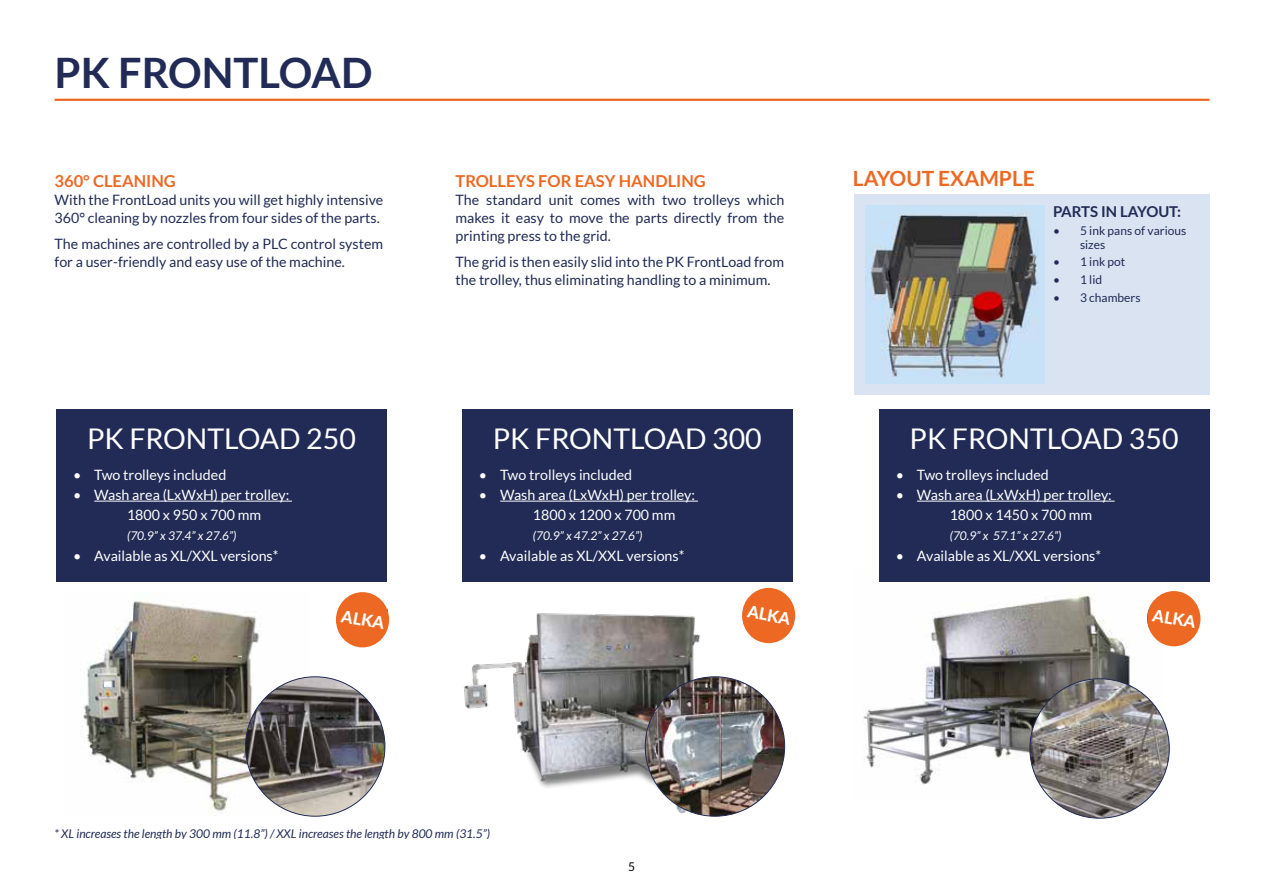
<style>
.page{position:relative;width:1263px;height:893px;background:#fff}
.page>*{position:absolute;margin:0;border:0;box-sizing:border-box;transform-origin:0 0}
.t1{font:700 42px "Lato";color:#212b55}
.t2{font:28.5px "Lato";color:#fff}
.t3{font:700 21px "Lato";color:#ed6923}
.t4{font:700 16.5px "Lato";color:#ed6923}
.t5{font:800 16.5px "Lato";color:#fff}
.t6{font:700 15px "Lato";color:#212b55}
.t7{font:14.25px/18px "Lato";color:#212b55}
.t8{font:14.25px/20.1px "Lato";color:#fff}
.t9{font:italic 12px "Lato";color:#212b55}
.t10{font:italic 12px "Lato";color:#fff}
.t11{font:12px/13.5px "Lato";color:#212b55}
.t12{font:12px "Lato";color:#000}
</style>
<div class="page">
<hr style="left:55px;top:99px;width:1154px;height:2px;background:#ed6923">
<div style="left:56px;top:409px;width:331px;height:173px;background:#212b55"></div>
<hr style="left:94px;top:501px;width:198px;height:1px;background:#fff">
<div style="left:462px;top:409px;width:331px;height:173px;background:#212b55"></div>
<hr style="left:500px;top:501px;width:198px;height:1px;background:#fff">
<div style="left:854px;top:194px;width:355px;height:201px;background:#dae3f2"></div>
<img style="left:866px;top:205px;width:178px;height:179px">
<img style="left:463px;top:609px;width:299px;height:206px">
<img style="left:645px;top:677px;width:140px;height:139px;border-radius:70px">
<img style="left:83px;top:600px;width:224px;height:215px">
<img style="left:245px;top:677px;width:140px;height:139px;border-radius:70px">
<img style="left:341px;top:595px;width:47px;height:46px">
<img style="left:745px;top:594px;width:47px;height:47px">
<img style="left:863px;top:593px;width:301px;height:208px">
<img style="left:1030px;top:679px;width:139px;height:139px;border-radius:70px">
<img style="left:1147px;top:594px;width:47px;height:47px">
<div style="left:879px;top:409px;width:330px;height:173px;background:#212b55"></div>
<hr style="left:917px;top:501px;width:198px;height:1px;background:#fff">
<div style="left:336px;top:592px;width:53px;height:55px;background:#ed6923;border-radius:50%"></div>
<div style="left:742px;top:588px;width:53px;height:55px;background:#ed6923;border-radius:50%"></div>
<div style="left:1147px;top:591px;width:53px;height:55px;background:#ed6923;border-radius:50%"></div>
<h1 class="t1" style="left:55px;top:49px;width:319px">PK FRONTLOAD</h1>
<p class="t4" style="left:55px;top:171px;width:123px">360° CLEANING</p>
<p class="t7" style="left:55px;top:190px;width:330px">With the FrontLoad units you will get highly intensive<br>360° cleaning by nozzles from four sides of the parts.</p>
<p class="t7" style="left:55px;top:235px;width:330px">The machines are controlled by a PLC control system for a user-friendly and easy use of the machine.</p>
<h2 class="t2" style="left:87px;top:423px;width:270px">PK FRONTLOAD 250</h2>
<p class="t8" style="left:73px;top:465px;width:155px">• Two trolleys included</p>
<p class="t8" style="left:127px;top:485px;width:164px;text-indent:-54px">• Wash area (LxWxH) per trolley:<br>1800 x 950 x 700 mm</p>
<p class="t10" style="left:127px;top:529px;width:111px">(70.9” x 37.4” x 27.6”)</p>
<p class="t8" style="left:73px;top:545px;width:207px">• Available as XL/XXL versions*</p>
<p class="t4" style="left:455px;top:171px;width:252px">TROLLEYS FOR EASY HANDLING</p>
<p class="t7" style="left:455px;top:190px;width:330px;text-align:justify">The standard unit comes with two trolleys which makes it easy to move the parts directly from the printing press to the grid.</p>
<p class="t7" style="left:455px;top:253px;width:330px">The grid is then easily slid into the PK FrontLoad from the trolley, thus eliminating handling to a minimum.</p>
<h2 class="t2" style="left:493px;top:423px;width:270px">PK FRONTLOAD 300</h2>
<p class="t8" style="left:479px;top:465px;width:155px">• Two trolleys included</p>
<p class="t8" style="left:533px;top:485px;width:164px;text-indent:-54px">• Wash area (LxWxH) per trolley:<br>1800 x 1200 x 700 mm</p>
<p class="t10" style="left:533px;top:529px;width:111px">(70.9” x 47.2” x 27.6”)</p>
<p class="t8" style="left:479px;top:545px;width:207px">• Available as XL/XXL versions*</p>
<h3 class="t3" style="left:853px;top:166px;width:184px">LAYOUT EXAMPLE</h3>
<p class="t6" style="left:1053px;top:203px;width:129px">PARTS IN LAYOUT:</p>
<p class="t11" style="left:1080px;top:224px;width:108px;text-indent:-27px">• 5 ink pans of various sizes</p>
<p class="t11" style="left:1053px;top:255px;width:74px">• 1 ink pot</p>
<p class="t11" style="left:1053px;top:273px;width:51px">• 1 lid</p>
<p class="t11" style="left:1053px;top:291px;width:89px">• 3 chambers</p>
<h2 class="t2" style="left:910px;top:423px;width:270px">PK FRONTLOAD 350</h2>
<p class="t8" style="left:896px;top:465px;width:155px">• Two trolleys included</p>
<p class="t8" style="left:950px;top:485px;width:164px;text-indent:-54px">• Wash area (LxWxH) per trolley:<br>1800 x 1450 x 700 mm</p>
<p class="t10" style="left:950px;top:529px;width:113px">(70.9” x 57.1” x 27.6”)</p>
<p class="t8" style="left:896px;top:545px;width:207px">• Available as XL/XXL versions*</p>
<p class="t5" style="left:344px;top:604px;width:45px;rotate:10deg">ALKA</p>
<p class="t5" style="left:750px;top:599px;width:45px;rotate:10deg">ALKA</p>
<p class="t5" style="left:1155px;top:602px;width:45px;rotate:10deg">ALKA</p>
<p class="t9" style="left:55px;top:827px;width:437px">* XL increases the length by 300 mm (11.8”) / XXL increases the length by 800 mm (31.5”)</p>
<p class="t12" style="left:625px;top:859px;width:15px">3 35</p>
</div>
